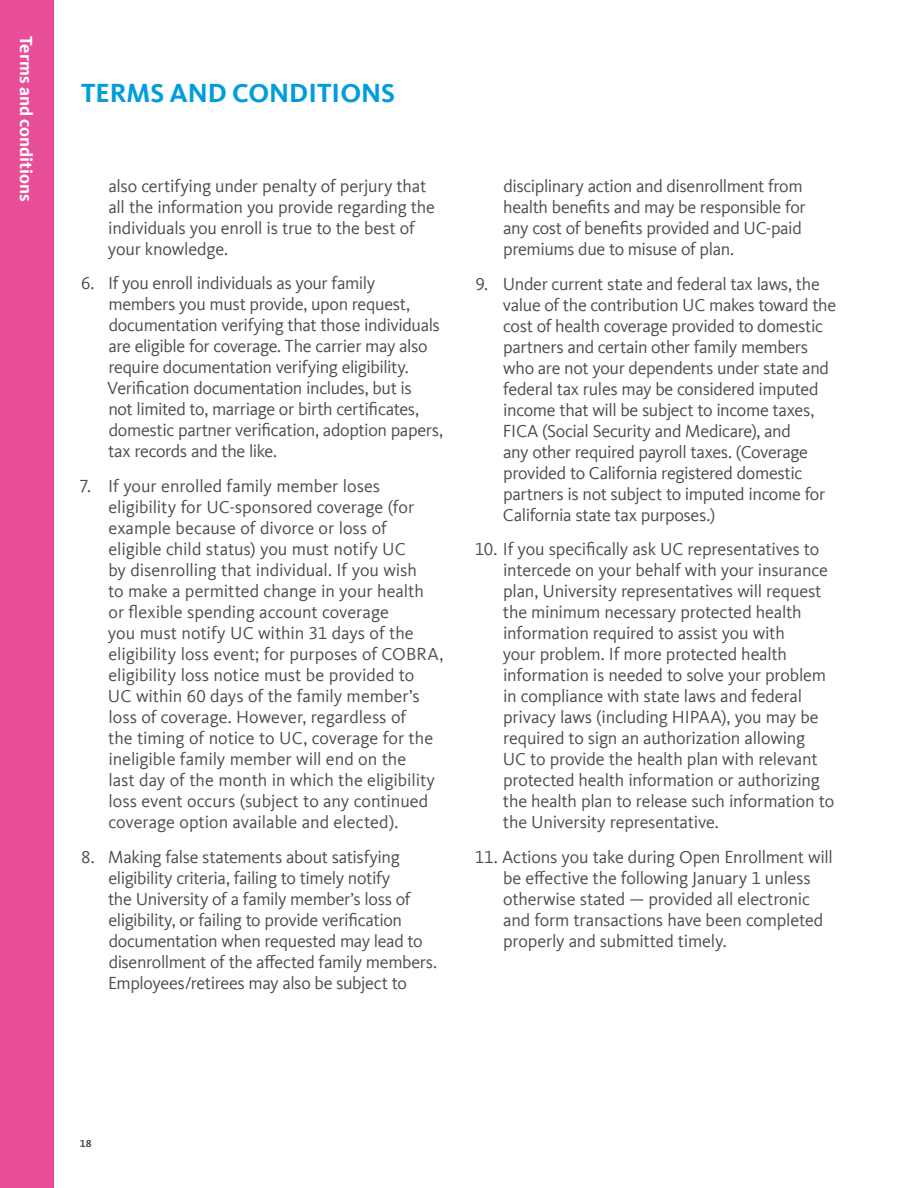
<style>
.page{position:relative;width:918px;height:1188px;background:#fff}
.page>*{position:absolute;margin:0;border:0;box-sizing:border-box;transform-origin:0 0}
.t1{font:700 27px "Kievit Offc Pro";color:#009ddc}
.t2{font:18px/21px "Kievit Offc Pro";letter-spacing:-.015em;color:#4d4d4f}
.t3{font:700 18px "Kievit Offc Pro";color:#fff}
.t4{font:700 10.5px "Kievit Offc Pro";color:#4d4d4f}
</style>
<div class="page">
<div style="left:0;top:0;width:54px;height:1188px;background:#e74e97"></div>
<p class="t3" style="left:37px;top:36px;width:167px;rotate:90deg">Terms and conditions</p>
<h1 class="t1" style="left:81px;top:76px;width:316px">TERMS AND CONDITIONS</h1>
<p class="t2" style="left:108px;top:175px;width:329px">also certifying under penalty of perjury that all the information you provide regarding the individuals you enroll is true to the best of your knowledge.</p>
<p class="t2" style="left:107px;top:273px;width:337px;text-indent:-26px">6. If you enroll individuals as your family members you must provide, upon request, documentation verifying that those individuals are eligible for coverage. The carrier may also require documentation verifying eligibility.<br>Verification documentation includes, but is<br>not limited to, marriage or birth certificates, domestic partner verification, adoption papers, tax records and the like.</p>
<p class="t2" style="left:108px;top:475px;width:337px;text-indent:-29px">7. If your enrolled family member loses eligibility for UC-sponsored coverage (for example because of divorce or loss of eligible child status) you must notify UC<br>by disenrolling that individual. If you wish<br>to make a permitted change in your health or flexible spending account coverage<br>you must notify UC within 31 days of the eligibility loss event; for purposes of COBRA, eligibility loss notice must be provided to<br>UC within 60 days of the family member’s loss of coverage. However, regardless of<br>the timing of notice to UC, coverage for the ineligible family member will end on the<br>last day of the month in which the eligibility loss event occurs (subject to any continued coverage option available and elected).</p>
<p class="t2" style="left:108px;top:846px;width:331px;text-indent:-27px">8. Making false statements about satisfying eligibility criteria, failing to timely notify<br>the University of a family member’s loss of eligibility, or failing to provide verification documentation when requested may lead to disenrollment of the affected family members.<br>Employees/retirees may also be subject to</p>
<p class="t2" style="left:503px;top:175px;width:304px">disciplinary action and disenrollment from health benefits and may be responsible for any cost of benefits provided and UC-paid premiums due to misuse of plan.</p>
<p class="t2" style="left:503px;top:273px;width:335px;text-indent:-27px">9. Under current state and federal tax laws, the value of the contribution UC makes toward the cost of health coverage provided to domestic partners and certain other family members who are not your dependents under state and federal tax rules may be considered imputed income that will be subject to income taxes, FICA (Social Security and Medicare), and<br>any other required payroll taxes. (Coverage provided to California registered domestic partners is not subject to imputed income for California state tax purposes.)</p>
<p class="t2" style="left:503px;top:538px;width:333px;text-indent:-28px">10. If you specifically ask UC representatives to intercede on your behalf with your insurance plan, University representatives will request the minimum necessary protected health information required to assist you with<br>your problem. If more protected health information is needed to solve your problem in compliance with state laws and federal privacy laws (including HIPAA), you may be required to sign an authorization allowing<br>UC to provide the health plan with relevant protected health information or authorizing the health plan to release such information to the University representative.</p>
<p class="t2" style="left:503px;top:846px;width:331px;text-indent:-28px">11. Actions you take during Open Enrollment will be effective the following January 1 unless otherwise stated — provided all electronic and form transactions have been completed properly and submitted timely.</p>
<p class="t4" style="left:80px;top:1138px;width:13px">18</p>
</div>
